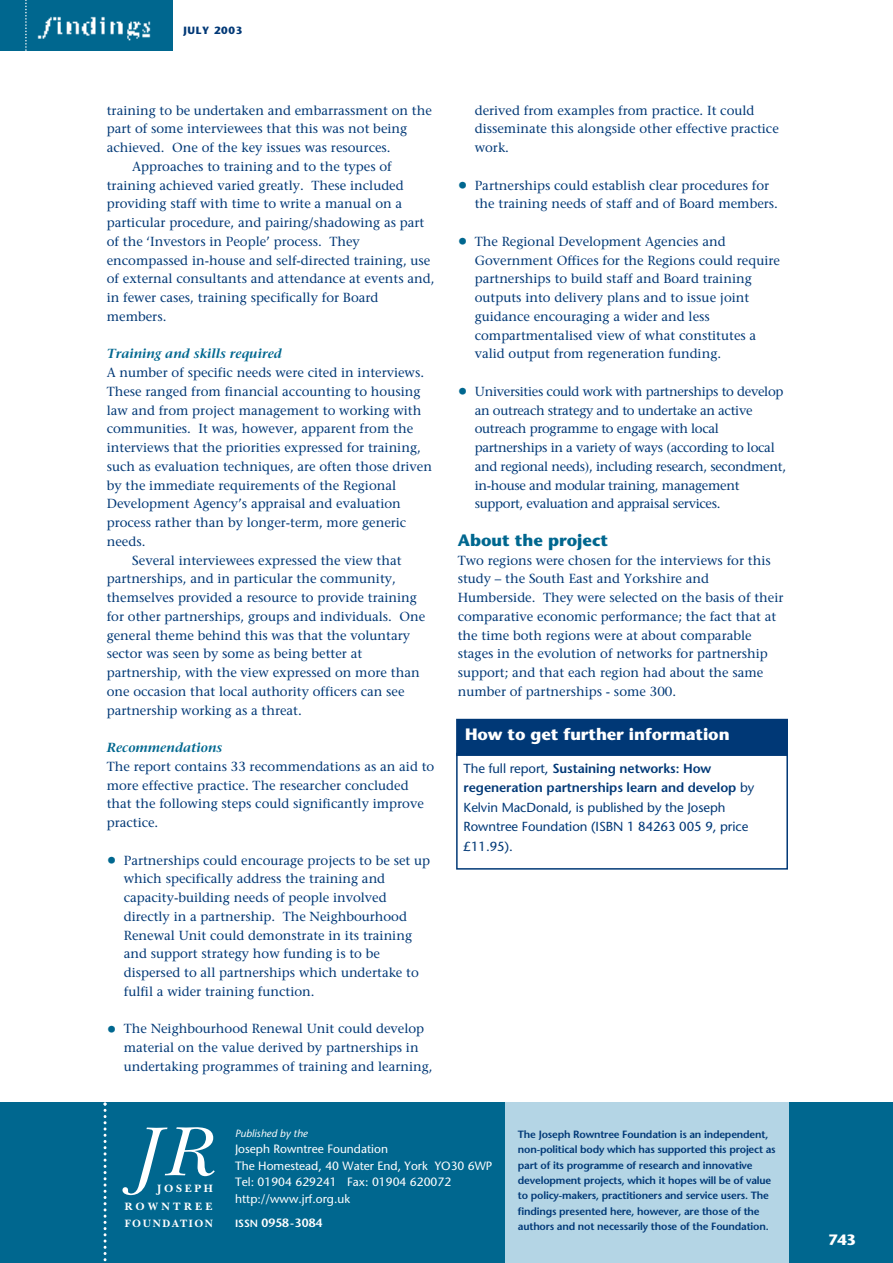
<style>
.page{position:relative;width:893px;height:1263px;background:#fff}
.page>*{position:absolute;margin:0;border:0;box-sizing:border-box;transform-origin:0 0}
.t1{font:700 16.5px "Stone Sans";letter-spacing:-.005em;color:#fff}
.t2{font:700 16.5px "Stone Sans";color:#00678f}
.t3{font:700 15px "Stone Sans";color:#fff}
.t4{font:13.2px/18.8px "Stone Serif";color:#003876}
.t5{font:13.2px/18.8px "Stone Serif";letter-spacing:-.025em;color:#003876}
.t6{font:13.2px/19.5px "Stone Sans";letter-spacing:-.005em;color:#003876}
.t7{font:italic 600 13.2px "Stone Serif";color:#00678f}
.t8{font:12px/16.5px "Stone Sans";color:#fff}
.t9{font:600 12px "Stone Sans";color:#fff}
.t10{font:700 11.1px/17.5px "New Baskerville";letter-spacing:.24em;color:#fff;text-align:justify}
.t11{font:600 10.5px/15.5px "Stone Sans";letter-spacing:-.015em;color:#003876}
.t12{font:italic 10.5px "Stone Sans";color:#fff}
.t13{font:700 10.5px "Stone Sans";letter-spacing:.065em;color:#003876}
.s1{font-family:"Stone Sans";font-size:19.5px;color:#00678f}
.s2{font-weight:600}
.s3{font-size:10.5px}
</style>
<div class="page">
<div style="left:0;top:1102px;width:892px;height:161px;background:#00678f"></div>
<svg style="left:122px;top:1127px;width:93px;height:68px"></svg>
<div style="left:506px;top:1102px;width:283px;height:161px;background:#b4d5e5"></div>
<svg style="left:104px;top:1102px;width:2px;height:161px"></svg>
<div style="left:0;top:0;width:173px;height:50px;background:#00678f"></div>
<img style="left:37px;top:16px;width:114px;height:25px">
<svg style="left:25px;top:0;width:2px;height:51px"></svg>
<div style="left:456px;top:753px;width:332px;height:117px;border:2px solid #003876"></div>
<div style="left:457px;top:720px;width:330px;height:35px;background:#003876"></div>
<div style="left:456px;top:719px;width:332px;height:37px;border:2px solid #003876"></div>
<p class="t13" style="left:183px;top:27px;width:61px">JULY 2003</p>
<p class="t4" style="left:107px;top:102px;width:327px">training to be undertaken and embarrassment on the</p>
<p class="t4" style="left:107px;top:121px;width:302px">part of some interviewees that this was not being</p>
<p class="t4" style="left:107px;top:140px;width:285px">achieved. One of the key issues was resources.</p>
<p class="t4" style="left:132px;top:158px;width:261px">Approaches to training and to the types of</p>
<p class="t4" style="left:107px;top:177px;width:298px">training achieved varied greatly. These included</p>
<p class="t4" style="left:107px;top:196px;width:297px">providing staff with time to write a manual on a</p>
<p class="t4" style="left:107px;top:215px;width:319px">particular procedure, and pairing/shadowing as part</p>
<p class="t4" style="left:107px;top:233px;width:254px">of the ‘Investors in People’ process. They</p>
<p class="t4" style="left:107px;top:252px;width:325px">encompassed in-house and self-directed training, use</p>
<p class="t4" style="left:107px;top:271px;width:329px">of external consultants and attendance at events and,</p>
<p class="t4" style="left:107px;top:290px;width:273px">in fewer cases, training specifically for Board</p>
<p class="t4" style="left:107px;top:308px;width:61px">members.</p>
<p class="t7" style="left:107px;top:349px;width:177px">Training and skills required</p>
<p class="t4" style="left:107px;top:365px;width:319px">A number of specific needs were cited in interviews.</p>
<p class="t4" style="left:107px;top:383px;width:315px">These ranged from financial accounting to housing</p>
<p class="t4" style="left:107px;top:402px;width:316px">law and from project management to working with</p>
<p class="t4" style="left:107px;top:421px;width:308px">communities. It was, however, apparent from the</p>
<p class="t4" style="left:107px;top:440px;width:315px">interviews that the priorities expressed for training,</p>
<p class="t4" style="left:107px;top:458px;width:327px">such as evaluation techniques, are often those driven</p>
<p class="t4" style="left:107px;top:477px;width:291px">by the immediate requirements of the Regional</p>
<p class="t4" style="left:107px;top:496px;width:295px">Development Agency’s appraisal and evaluation</p>
<p class="t4" style="left:107px;top:515px;width:301px">process rather than by longer-term, more generic</p>
<p class="t4" style="left:107px;top:533px;width:40px">needs.</p>
<p class="t4" style="left:132px;top:552px;width:271px">Several interviewees expressed the view that</p>
<p class="t4" style="left:107px;top:571px;width:291px">partnerships, and in particular the community,</p>
<p class="t4" style="left:107px;top:590px;width:312px">themselves provided a resource to provide training</p>
<p class="t4" style="left:107px;top:608px;width:320px">for other partnerships, groups and individuals. One</p>
<p class="t4" style="left:107px;top:627px;width:305px">general theme behind this was that the voluntary</p>
<p class="t4" style="left:107px;top:646px;width:257px">sector was seen by some as being better at</p>
<p class="t4" style="left:107px;top:665px;width:314px">partnership, with the view expressed on more than</p>
<p class="t4" style="left:107px;top:683px;width:299px">one occasion that local authority officers can see</p>
<p class="t4" style="left:107px;top:702px;width:197px">partnership working as a threat.</p>
<p class="t7" style="left:107px;top:742px;width:117px">Recommendations</p>
<p class="t4" style="left:107px;top:758px;width:329px">The report contains 33 recommendations as an aid to more effective practice. The researcher concluded that the following steps could significantly improve practice.</p>
<p class="t4" style="left:124px;top:852px;width:308px;text-indent:-17px"><span class="s1">•</span> Partnerships could encourage projects to be set up which specifically address the training and capacity-building needs of people involved directly in a partnership. The Neighbourhood Renewal Unit could demonstrate in its training and support strategy how funding is to be dispersed to all partnerships which undertake to fulfil a wider training function.</p>
<p class="t4" style="left:124px;top:1021px;width:310px;text-indent:-17px"><span class="s1">•</span> The Neighbourhood Renewal Unit could develop material on the value derived by partnerships in undertaking programmes of training and learning,</p>
<p class="t4" style="left:475px;top:102px;width:305px">derived from examples from practice. It could disseminate this alongside other effective practice work.</p>
<p class="t4" style="left:475px;top:177px;width:305px;text-indent:-17px"><span class="s1">•</span> Partnerships could establish clear procedures for the training needs of staff and of Board members.</p>
<p class="t4" style="left:475px;top:233px;width:307px;text-indent:-17px"><span class="s1">•</span> The Regional Development Agencies and Government Offices for the Regions could require partnerships to build staff and Board training outputs into delivery plans and to issue joint guidance encouraging a wider and less compartmentalised view of what constitutes a valid output from regeneration funding.</p>
<p class="t5" style="left:475px;top:383px;width:313px;text-indent:-17px"><span class="s1">•</span> Universities could work with partnerships to develop an outreach strategy and to undertake an active outreach programme to engage with local partnerships in a variety of ways (according to local and regional needs), including research, secondment, in-house and modular training, management support, evaluation and appraisal services.</p>
<p class="t2" style="left:458px;top:534px;width:152px">About the project</p>
<p class="t4" style="left:458px;top:552px;width:327px">Two regions were chosen for the interviews for this study – the South East and Yorkshire and Humberside. They were selected on the basis of their comparative economic performance; the fact that at the time both regions were at about comparable stages in the evolution of networks for partnership support; and that each region had about the same number of partnerships - some 300.</p>
<p class="t1" style="left:465px;top:728px;width:266px">How to get further information</p>
<p class="t6" style="left:463px;top:760px;width:292px">The full report, <span class="s2">Sustaining networks: How regeneration partnerships learn and develop</span> by Kelvin MacDonald, is published by the Joseph Rowntree Foundation (ISBN 1 84263 005 9, price £11.95).</p>
<p class="t10" style="left:125px;top:1181px;width:90px;text-indent:32px">JOSEPH ROWNTREE FOUNDATION</p>
<p class="t12" style="left:235px;top:1129px;width:74px">Published by the</p>
<p class="t8" style="left:235px;top:1142px;width:259px">Joseph Rowntree Foundation<br>The Homestead, 40 Water End, York YO30 6WP<br>Tel: 01904 629241 Fax: 01904 620072 http://www.jrf.org.uk</p>
<p class="t9" style="left:235px;top:1218px;width:89px"><span class="s3">ISSN</span> 0958-3084</p>
<p class="t11" style="left:518px;top:1127px;width:259px">The Joseph Rowntree Foundation is an independent, non-political body which has supported this project as part of its programme of research and innovative development projects, which it hopes will be of value to policy-makers, practitioners and service users. The findings presented here, however, are those of the authors and not necessarily those of the Foundation.</p>
<p class="t3" style="left:828px;top:1234px;width:29px">743</p>
</div>
